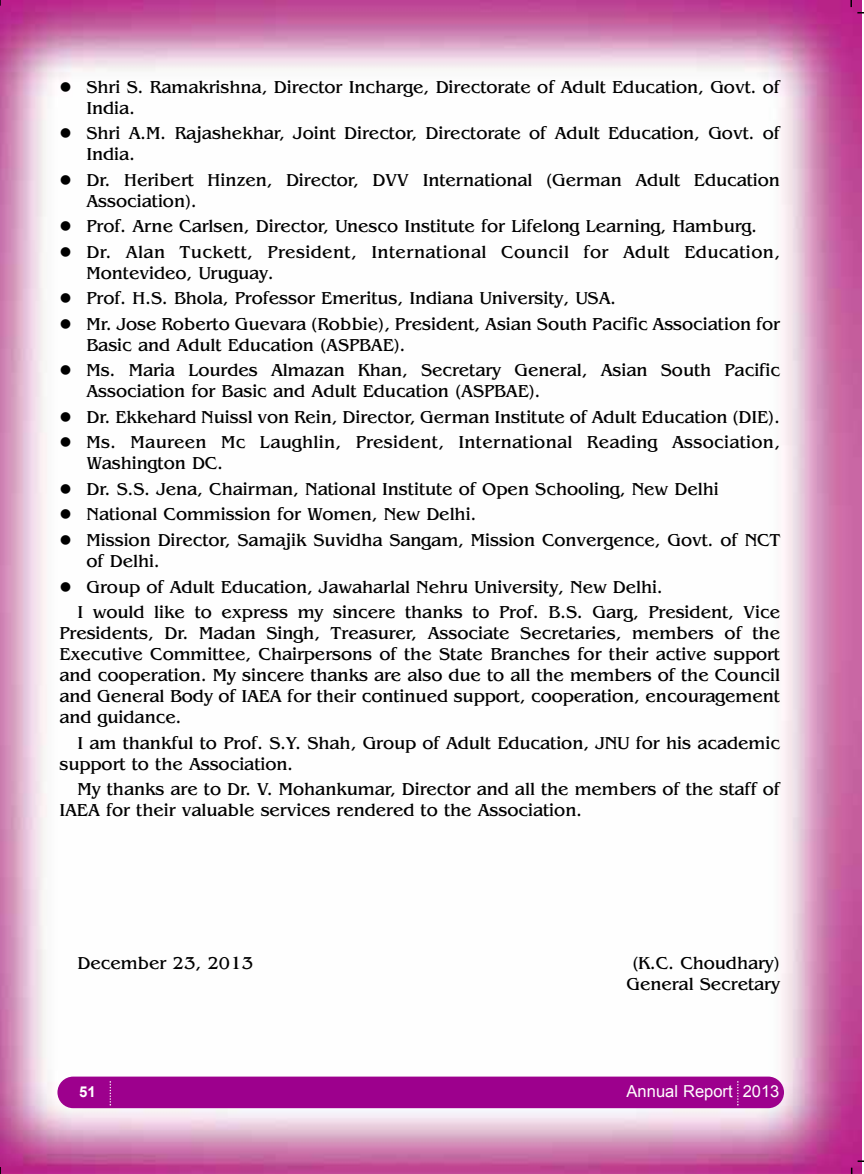
<style>
.page{position:relative;width:864px;height:1174px;background:#fff}
.page>*{position:absolute;margin:0;border:0;box-sizing:border-box;transform-origin:0 0}
.t1{font:18px/21px "Bangkok";color:#000}
.t2{font:18px/21px "Bangkok";letter-spacing:.025em;color:#000}
.t3{font:18px/21px "Bangkok";letter-spacing:.02em;color:#000}
.t4{font:16.5px "Arial";color:#fff}
.t5{font:700 15px "Arial";color:#fff}
</style>
<div class="page">
<img style="left:0;top:0;width:860px;height:1174px">
<div style="left:57px;top:1076px;width:726px;height:32px;background:#9d008d;border-radius:16px"></div>
<svg style="left:857px;top:12px;width:6px;height:2px"></svg>
<svg style="left:850px;top:1160px;width:13px;height:14px"></svg>
<svg style="left:109px;top:1081px;width:2px;height:24px"></svg>
<svg style="left:737px;top:1081px;width:1px;height:24px"></svg>
<p class="t1" style="left:86px;top:76px;width:694px;text-indent:-27px">● Shri S. Ramakrishna, Director Incharge, Directorate of Adult Education, Govt. of<br>India.</p>
<p class="t1" style="left:86px;top:123px;width:694px;text-indent:-27px">● Shri A.M. Rajashekhar, Joint Director, Directorate of Adult Education, Govt. of<br>India.</p>
<p class="t1" style="left:86px;top:169px;width:694px;text-indent:-27px">● Dr. Heribert Hinzen, Director, DVV International (German Adult Education<br>Association).</p>
<p class="t1" style="left:59px;top:216px;width:699px">● Prof. Arne Carlsen, Director, Unesco Institute for Lifelong Learning, Hamburg.</p>
<p class="t2" style="left:86px;top:241px;width:694px;text-indent:-27px">● Dr. Alan Tuckett, President, International Council for Adult Education,<br>Montevideo, Uruguay.</p>
<p class="t1" style="left:59px;top:288px;width:558px">● Prof. H.S. Bhola, Professor Emeritus, Indiana University, USA.</p>
<p class="t1" style="left:86px;top:313px;width:694px;text-indent:-27px">● Mr. Jose Roberto Guevara (Robbie), President, Asian South Pacific Association for<br>Basic and Adult Education (ASPBAE).</p>
<p class="t1" style="left:86px;top:360px;width:694px;text-indent:-27px">● Ms. Maria Lourdes Almazan Khan, Secretary General, Asian South Pacific<br>Association for Basic and Adult Education (ASPBAE).</p>
<p class="t1" style="left:59px;top:406px;width:721px">● Dr. Ekkehard Nuissl von Rein, Director, German Institute of Adult Education (DIE).</p>
<p class="t3" style="left:86px;top:432px;width:694px;text-indent:-27px">● Ms. Maureen Mc Laughlin, President, International Reading Association,<br>Washington DC.</p>
<p class="t1" style="left:59px;top:478px;width:660px">● Dr. S.S. Jena, Chairman, National Institute of Open Schooling, New Delhi</p>
<p class="t1" style="left:59px;top:504px;width:418px">● National Commission for Women, New Delhi.</p>
<p class="t1" style="left:86px;top:529px;width:694px;text-indent:-27px">● Mission Director, Samajik Suvidha Sangam, Mission Convergence, Govt. of NCT of Delhi.</p>
<p class="t1" style="left:77px;top:573px;width:703px;line-height:25.5px;text-indent:-18px">● Group of Adult Education, Jawaharlal Nehru University, New Delhi.<br>I would like to express my sincere thanks to Prof. B.S. Garg, President, Vice</p>
<p class="t1" style="left:59px;top:622px;width:721px;text-align:justify">Presidents, Dr. Madan Singh, Treasurer, Associate Secretaries, members of the Executive Committee, Chairpersons of the State Branches for their active support and cooperation. My sincere thanks are also due to all the members of the Council and General Body of IAEA for their continued support, cooperation, encouragement and guidance.</p>
<p class="t1" style="left:59px;top:732px;width:721px;text-indent:18px">I am thankful to Prof. S.Y. Shah, Group of Adult Education, JNU for his academic support to the Association.</p>
<p class="t1" style="left:59px;top:778px;width:721px;text-indent:18px">My thanks are to Dr. V. Mohankumar, Director and all the members of the staff of<br>IAEA for their valuable services rendered to the Association.</p>
<p class="t1" style="left:77px;top:952px;width:177px">December 23, 2013</p>
<p class="t1" style="left:626px;top:952px;width:155px;text-align:center">(K.C. Choudhary)<br>General Secretary</p>
<p class="t5" style="left:79px;top:1083px;width:18px">51</p>
<p class="t4" style="left:626px;top:1081px;width:154px">Annual Report 2013</p>
</div>
